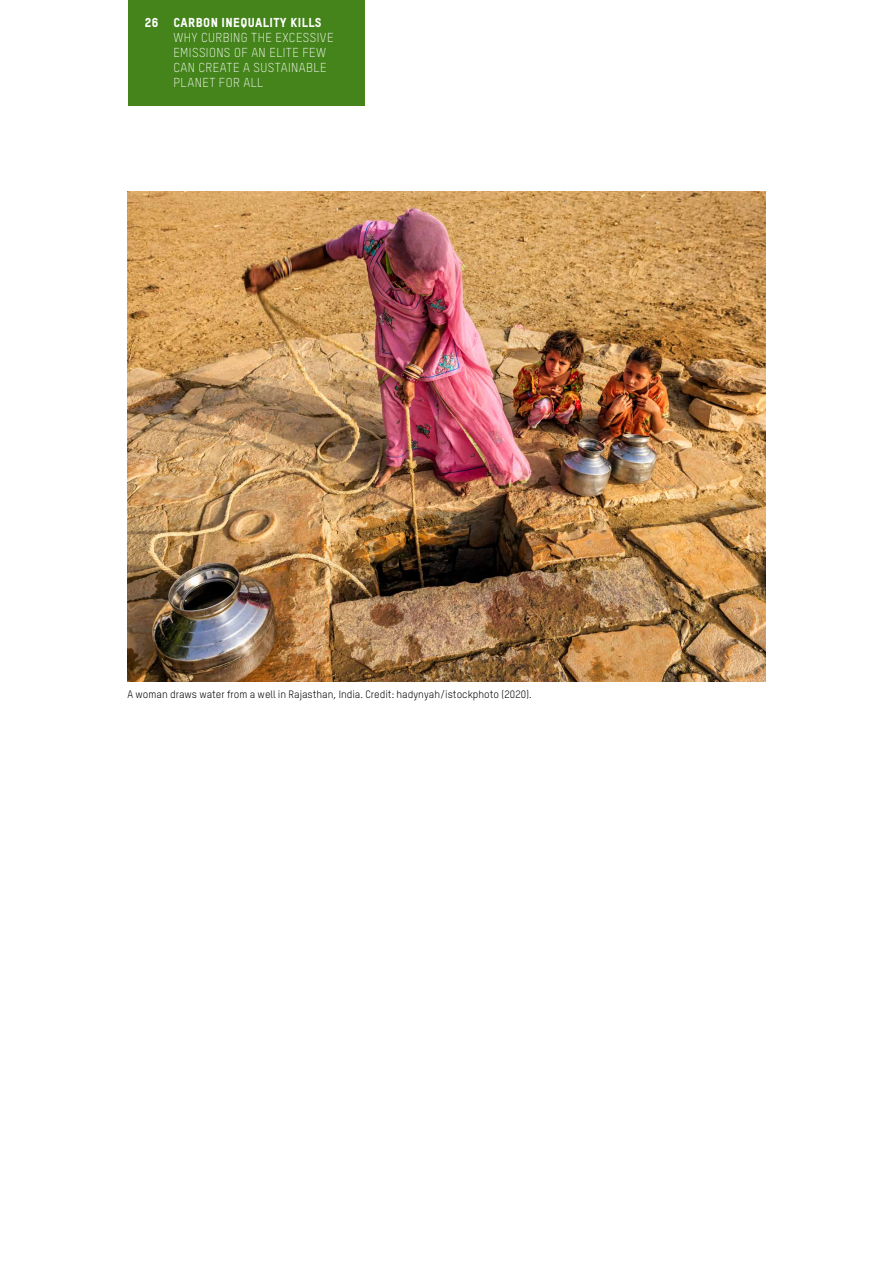
<style>
.page{position:relative;width:893px;height:1263px;background:#fff}
.page>*{position:absolute;margin:0;border:0;box-sizing:border-box;transform-origin:0 0}
.t1{font:300 12.75px/15px "Oxfam TSTARPRO";letter-spacing:.03em;color:#fff}
.t2{font:12.75px "Oxfam TSTARPRO Headline";letter-spacing:.03em;color:#fff}
.t3{font:10.5px "Oxfam TSTARPRO";color:#000}
</style>
<div class="page">
<div style="left:128px;top:0;width:236px;height:105px;background:#44841a"></div>
<img style="left:128px;top:191px;width:637px;height:491px">
<p class="t2" style="left:145px;top:15px;width:178px">26 CARBON INEQUALITY KILLS</p>
<p class="t1" style="left:173px;top:30px;width:162px">WHY CURBING THE EXCESSIVE<br>EMISSIONS OF AN ELITE FEW<br>CAN CREATE A SUSTAINABLE<br>PLANET FOR ALL</p>
<p class="t3" style="left:128px;top:688px;width:406px">A woman draws water from a well in Rajasthan, India. Credit: hadynyah/istockphoto (2020).</p>
</div>
